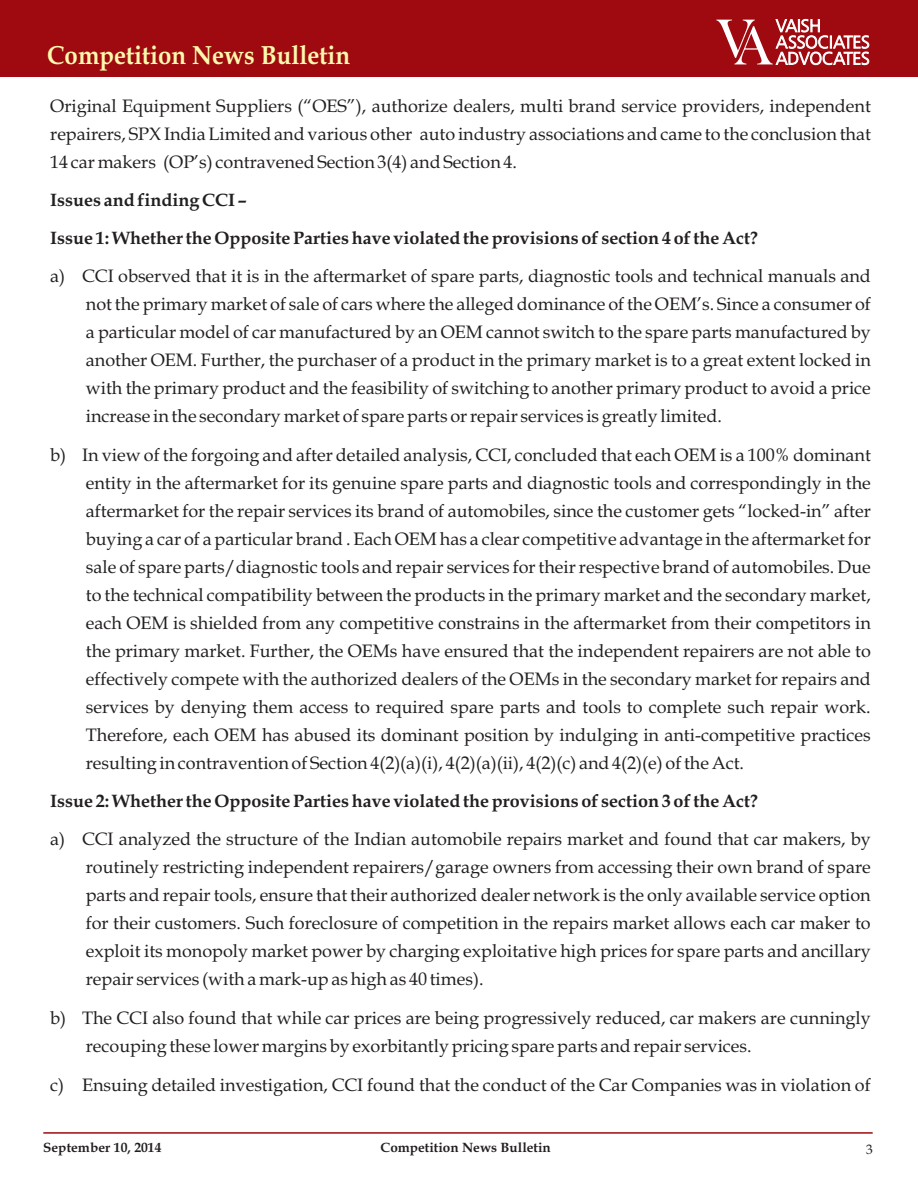
<style>
.page{position:relative;width:918px;height:1188px;background:#fff}
.page>*{position:absolute;margin:0;border:0;box-sizing:border-box;transform-origin:0 0}
.t1{font:700 26.25px "Book Antiqua";color:#fff9ae;scale:.91 1}
.t2{font:18px/27.9px "Book Antiqua";color:#231f20;text-align:justify}
.t3{font:700 18px/37.5px "Book Antiqua";color:#231f20}
.t4{font:700 13.5px "Book Antiqua";color:#231f20}
.t5{font:13.5px "Book Antiqua";color:#231f20}
</style>
<div class="page">
<div style="left:0;top:0;width:918px;height:77px;background:#9e0a0f"></div>
<hr style="left:43px;top:1132px;width:830px;height:2px;background:#9e0a0f">
<svg style="left:716px;top:19px;width:153px;height:46px"></svg>
<h1 class="t1" style="left:47px;top:45px;width:334px">Competition News Bulletin</h1>
<p class="t2" style="left:50px;top:94px;width:822px">Original Equipment Suppliers (“OES”), authorize dealers, multi brand service providers, independent repairers, SPX India Limited and various other auto industry associations and came to the conclusion that 14 car makers (OP’s) contravened Section 3(4) and Section 4.</p>
<p class="t3" style="left:50px;top:183px;width:709px">Issues and finding CCI –<br>Issue 1: Whether the Opposite Parties have violated the provisions of section 4 of the Act?</p>
<p class="t2" style="left:86px;top:264px;width:787px;text-indent:-36px">a) CCI observed that it is in the aftermarket of spare parts, diagnostic tools and technical manuals and not the primary market of sale of cars where the alleged dominance of the OEM’s. Since a consumer of a particular model of car manufactured by an OEM cannot switch to the spare parts manufactured by another OEM. Further, the purchaser of a product in the primary market is to a great extent locked in with the primary product and the feasibility of switching to another primary product to avoid a price increase in the secondary market of spare parts or repair services is greatly limited.</p>
<p class="t2" style="left:86px;top:443px;width:787px;text-indent:-36px">b) In view of the forgoing and after detailed analysis, CCI, concluded that each OEM is a 100% dominant entity in the aftermarket for its genuine spare parts and diagnostic tools and correspondingly in the aftermarket for the repair services its brand of automobiles, since the customer gets “locked-in” after buying a car of a particular brand . Each OEM has a clear competitive advantage in the aftermarket for sale of spare parts/diagnostic tools and repair services for their respective brand of automobiles. Due to the technical compatibility between the products in the primary market and the secondary market, each OEM is shielded from any competitive constrains in the aftermarket from their competitors in the primary market. Further, the OEMs have ensured that the independent repairers are not able to effectively compete with the authorized dealers of the OEMs in the secondary market for repairs and services by denying them access to required spare parts and tools to complete such repair work.<br>Therefore, each OEM has abused its dominant position by indulging in anti-competitive practices resulting in contravention of Section 4(2)(a)(i), 4(2)(a)(ii), 4(2)(c) and 4(2)(e) of the Act.</p>
<p class="t3" style="left:50px;top:784px;width:709px">Issue 2: Whether the Opposite Parties have violated the provisions of section 3 of the Act?</p>
<p class="t2" style="left:86px;top:827px;width:787px;text-indent:-36px">a) CCI analyzed the structure of the Indian automobile repairs market and found that car makers, by routinely restricting independent repairers/garage owners from accessing their own brand of spare parts and repair tools, ensure that their authorized dealer network is the only available service option for their customers. Such foreclosure of competition in the repairs market allows each car maker to exploit its monopoly market power by charging exploitative high prices for spare parts and ancillary repair services (with a mark-up as high as 40 times).</p>
<p class="t2" style="left:86px;top:1006px;width:786px;text-indent:-36px">b) The CCI also found that while car prices are being progressively reduced, car makers are cunningly recouping these lower margins by exorbitantly pricing spare parts and repair services.</p>
<p class="t2" style="left:50px;top:1073px;width:822px">c) Ensuing detailed investigation, CCI found that the conduct of the Car Companies was in violation of</p>
<p class="t4" style="left:43px;top:1142px;width:120px">September 10, 2014</p>
<p class="t4" style="left:381px;top:1142px;width:172px">Competition News Bulletin</p>
<p class="t5" style="left:866px;top:1145px;width:8px">3</p>
</div>
